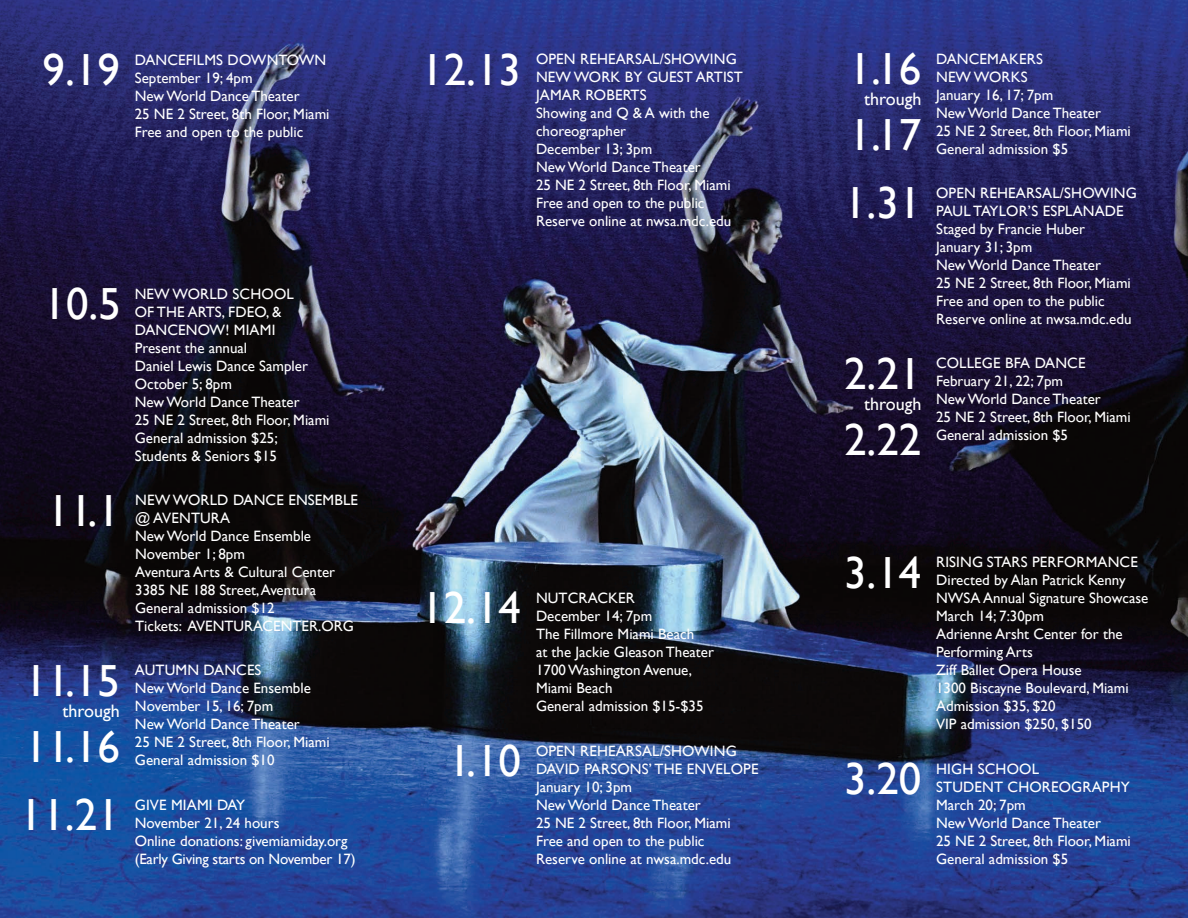
<style>
.page{position:relative;width:1188px;height:918px;background:#fff}
.page>*{position:absolute;margin:0;border:0;box-sizing:border-box;transform-origin:0 0}
.t1{font:45px "Gill Sans";color:#fff}
.t2{font:18px "Gill Sans";color:#fff}
.t3{font:15px/18px "Gill Sans";color:#fff}
</style>
<div class="page">
<img style="left:0;top:0;width:1188px;height:918px">
<h1 class="t1" style="left:43px;top:44px;width:79px">9.19</h1>
<p class="t3" style="left:135px;top:51px;width:196px">DANCEFILMS DOWNTOWN<br>September 19; 4pm<br>New World Dance Theater<br>25 NE 2 Street, 8th Floor, Miami<br>Free and open to the public</p>
<h1 class="t1" style="left:44px;top:278px;width:79px">10.5</h1>
<p class="t3" style="left:135px;top:284px;width:196px">NEW WORLD SCHOOL<br>OF THE ARTS, FDEO, &amp;<br>DANCENOW! MIAMI<br>Present the annual<br>Daniel Lewis Dance Sampler<br>October 5; 8pm<br>New World Dance Theater<br>25 NE 2 Street, 8th Floor, Miami<br>General admission $25;<br>Students &amp; Seniors $15</p>
<h1 class="t1" style="left:421px;top:44px;width:101px">12.13</h1>
<p class="t3" style="left:536px;top:50px;width:208px">OPEN REHEARSAL/SHOWING<br>NEW WORK BY GUEST ARTIST<br>JAMAR ROBERTS<br>Showing and Q &amp; A with the choreographer<br>December 13; 3pm<br>New World Dance Theater<br>25 NE 2 Street, 8th Floor, Miami<br>Free and open to the public<br>Reserve online at nwsa.mdc.edu</p>
<h1 class="t1" style="left:849px;top:43px;width:74px">1.16</h1>
<p class="t2" style="left:864px;top:89px;width:59px">through</p>
<h1 class="t1" style="left:849px;top:109px;width:74px">1.17</h1>
<h1 class="t1" style="left:844px;top:177px;width:79px">1.31</h1>
<h1 class="t1" style="left:844px;top:348px;width:79px">2.21</h1>
<p class="t2" style="left:864px;top:393px;width:59px">through</p>
<h1 class="t1" style="left:844px;top:414px;width:79px">2.22</h1>
<p class="t3" style="left:936px;top:50px;width:196px">DANCEMAKERS<br>NEW WORKS<br>January 16, 17; 7pm<br>New World Dance Theater<br>25 NE 2 Street, 8th Floor, Miami<br>General admission $5</p>
<p class="t3" style="left:936px;top:183px;width:202px">OPEN REHEARSAL/SHOWING<br>PAUL TAYLOR’S ESPLANADE<br>Staged by Francie Huber<br>January 31; 3pm<br>New World Dance Theater<br>25 NE 2 Street, 8th Floor, Miami<br>Free and open to the public<br>Reserve online at nwsa.mdc.edu</p>
<p class="t3" style="left:936px;top:354px;width:196px">COLLEGE BFA DANCE<br>February 21, 22; 7pm<br>New World Dance Theater<br>25 NE 2 Street, 8th Floor, Miami<br>General admission $5</p>
<h1 class="t1" style="left:47px;top:484px;width:74px">11.1</h1>
<p class="t3" style="left:135px;top:491px;width:224px">NEW WORLD DANCE ENSEMBLE @ AVENTURA<br>New World Dance Ensemble<br>November 1; 8pm<br>Aventura Arts &amp; Cultural Center<br>3385 NE 188 Street, Aventura<br>General admission $12<br>Tickets: AVENTURACENTER.ORG</p>
<h1 class="t1" style="left:25px;top:655px;width:97px">11.15</h1>
<p class="t2" style="left:63px;top:701px;width:59px">through</p>
<h1 class="t1" style="left:25px;top:721px;width:97px">11.16</h1>
<p class="t3" style="left:135px;top:661px;width:196px">AUTUMN DANCES<br>New World Dance Ensemble<br>November 15, 16; 7pm<br>New World Dance Theater<br>25 NE 2 Street, 8th Floor, Miami<br>General admission $10</p>
<h1 class="t1" style="left:20px;top:789px;width:101px">11.21</h1>
<p class="t3" style="left:135px;top:796px;width:222px">GIVE MIAMI DAY<br>November 21, 24 hours<br>Online donations: givemiamiday.org (Early Giving starts on November 17)</p>
<h1 class="t1" style="left:421px;top:582px;width:101px">12.14</h1>
<h1 class="t1" style="left:448px;top:735px;width:74px">1.10</h1>
<p class="t3" style="left:536px;top:588px;width:180px">NUTCRACKER<br>December 14; 7pm<br>The Fillmore Miami Beach<br>at the Jackie Gleason Theater<br>1700 Washington Avenue,<br>Miami Beach<br>General admission $15-$35</p>
<p class="t3" style="left:536px;top:742px;width:224px">OPEN REHEARSAL/SHOWING<br>DAVID PARSONS’ THE ENVELOPE<br>January 10; 3pm<br>New World Dance Theater<br>25 NE 2 Street, 8th Floor, Miami<br>Free and open to the public<br>Reserve online at nwsa.mdc.edu</p>
<h1 class="t1" style="left:844px;top:547px;width:79px">3.14</h1>
<h1 class="t1" style="left:844px;top:753px;width:79px">3.20</h1>
<p class="t3" style="left:936px;top:553px;width:214px">RISING STARS PERFORMANCE<br>Directed by Alan Patrick Kenny<br>NWSA Annual Signature Showcase<br>March 14; 7:30pm<br>Adrienne Arsht Center for the<br>Performing Arts<br>Ziff Ballet Opera House<br>1300 Biscayne Boulevard, Miami<br>Admission $35, $20<br>VIP admission $250, $150</p>
<p class="t3" style="left:936px;top:760px;width:196px">HIGH SCHOOL<br>STUDENT CHOREOGRAPHY<br>March 20; 7pm<br>New World Dance Theater<br>25 NE 2 Street, 8th Floor, Miami<br>General admission $5</p>
</div>
